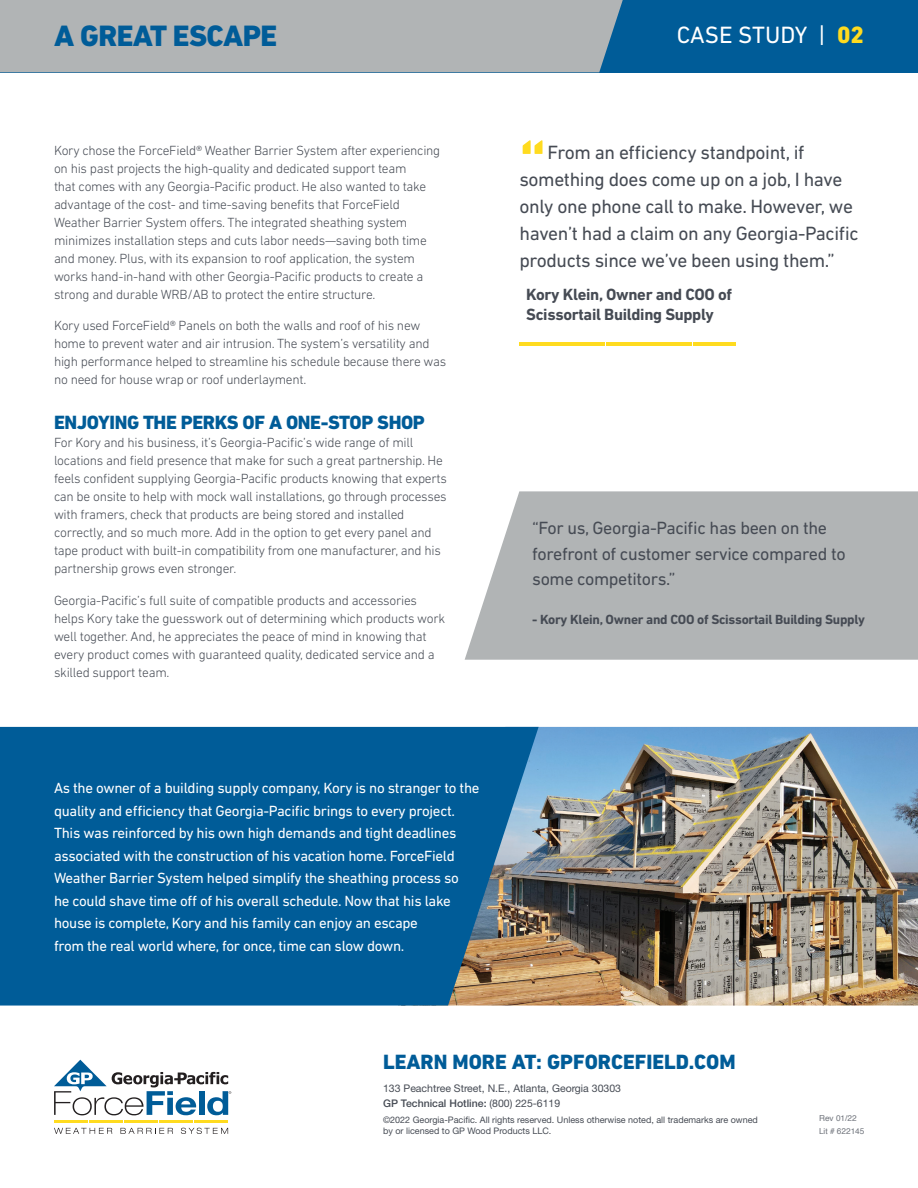
<style>
.page{position:relative;width:918px;height:1188px;background:#fff}
.page>*{position:absolute;margin:0;border:0;box-sizing:border-box;transform-origin:0 0}
.Callout_copy_-_rever{font:800 60px "DIN Next LT Pro";color:#ffdb1f}
.t1{font:800 30px "DIN Next LT Pro";letter-spacing:-.02em;color:#005c98}
.t2{font:24px "DIN Next LT Pro";color:#fff}
.t3{font:800 21px "DIN Next LT Pro";color:#005c98}
.Callout_copy_-_rever-2{font:19.5px/27px "DIN Next LT Pro";letter-spacing:-.02em;color:#464b54}
.Subhead{font:800 19.5px "DIN Next LT Pro";letter-spacing:-.02em;color:#005c98}
.Callout_copy_-_rever-3{font:18px/25.5px "DIN Next LT Pro";letter-spacing:-.02em;color:#464b54}
.Callout_copy_-_rever-4{font:700 16.5px/19.8px "DIN Next LT Pro";letter-spacing:-.02em;color:#464b54}
.Callout_copy_-_rever-5{font:15px/22.5px "DIN Next LT Pro";letter-spacing:-.02em;color:#fff}
.Body_copy{font:300 13.5px/18px "DIN Next LT Pro";letter-spacing:-.02em;color:#464b54}
.Callout_copy_-_rever-6{font:700 13.5px "DIN Next LT Pro";letter-spacing:-.02em;color:#464b54}
.t4{font:10.5px/15px "Helvetica Neue LT Pro";color:#464b54}
.t5{font:9px/10.8px "Helvetica Neue LT Pro";color:#464b54}
.t6{font:8.25px/13.5px "Helvetica";color:#71757d}
.s1{font-weight:800;color:#ffdb1f}
.s2{font-weight:500}
</style>
<div class="page">
<svg style="left:465px;top:491px;width:453px;height:169px;background:#b5b8b9"></svg>
<div style="left:0;top:0;width:918px;height:72px;background:#005c98"></div>
<hr style="left:54px;top:1120px;width:34px;height:3px;background:#ffdb1f">
<hr style="left:89px;top:1120px;width:34px;height:3px;background:#ffdb1f">
<hr style="left:124px;top:1120px;width:34px;height:3px;background:#ffdb1f">
<hr style="left:159px;top:1120px;width:34px;height:3px;background:#ffdb1f">
<hr style="left:194px;top:1120px;width:34px;height:3px;background:#ffdb1f">
<svg style="left:54px;top:1128px;width:58px;height:6px"></svg>
<svg style="left:121px;top:1128px;width:52px;height:6px"></svg>
<svg style="left:181px;top:1128px;width:47px;height:6px"></svg>
<svg style="left:54px;top:1060px;width:177px;height:55px"></svg>
<div style="left:0;top:0;width:623px;height:72px;background:#b1b4b5"></div>
<img style="left:539px;top:727px;width:379px;height:279px">
<svg style="left:0;top:727px;width:539px;height:279px;background:#0d6096"></svg>
<hr style="left:519px;top:342px;width:42px;height:3px;background:#ffdb1f">
<hr style="left:563px;top:342px;width:42px;height:3px;background:#ffdb1f">
<hr style="left:606px;top:342px;width:42px;height:3px;background:#ffdb1f">
<hr style="left:650px;top:342px;width:42px;height:3px;background:#ffdb1f">
<hr style="left:693px;top:342px;width:42px;height:3px;background:#ffdb1f">
<p class="t1" style="left:54px;top:18px;width:225px">A GREAT ESCAPE</p>
<p class="Body_copy" style="left:54px;top:141px;width:388px">Kory chose the ForceField® Weather Barrier System after experiencing on his past projects the high-quality and dedicated support team<br>that comes with any Georgia-Pacific product. He also wanted to take advantage of the cost- and time-saving benefits that ForceField Weather Barrier System offers. The integrated sheathing system minimizes installation steps and cuts labor needs—saving both time and money. Plus, with its expansion to roof application, the system works hand-in-hand with other Georgia-Pacific products to create a strong and durable WRB/AB to protect the entire structure.</p>
<p class="Body_copy" style="left:54px;top:317px;width:394px">Kory used ForceField® Panels on both the walls and roof of his new home to prevent water and air intrusion. The system’s versatility and high performance helped to streamline his schedule because there was no need for house wrap or roof underlayment.</p>
<p class="Subhead" style="left:54px;top:411px;width:372px">ENJOYING THE PERKS OF A ONE-STOP SHOP</p>
<p class="Body_copy" style="left:54px;top:434px;width:394px">For Kory and his business, it’s Georgia-Pacific’s wide range of mill locations and field presence that make for such a great partnership. He feels confident supplying Georgia-Pacific products knowing that experts can be onsite to help with mock wall installations, go through processes with framers, check that products are being stored and installed correctly, and so much more. Add in the option to get every panel and tape product with built-in compatibility from one manufacturer, and his partnership grows even stronger.</p>
<p class="Body_copy" style="left:54px;top:591px;width:393px">Georgia-Pacific’s full suite of compatible products and accessories helps Kory take the guesswork out of determining which products work well together. And, he appreciates the peace of mind in knowing that every product comes with guaranteed quality, dedicated service and a skilled support team.</p>
<p class="Callout_copy_-_rever-5" style="left:54px;top:777px;width:427px">As the owner of a building supply company, Kory is no stranger to the quality and efficiency that Georgia-Pacific brings to every project.<br>This was reinforced by his own high demands and tight deadlines associated with the construction of his vacation home. ForceField Weather Barrier System helped simplify the sheathing process so<br>he could shave time off of his overall schedule. Now that his lake house is complete, Kory and his family can enjoy an escape<br>from the real world where, for once, time can slow down.</p>
<p class="t2" style="left:677px;top:21px;width:189px">CASE STUDY | <span class="s1">02</span></p>
<p class="Callout_copy_-_rever" style="left:519px;top:125px;width:28px">“</p>
<p class="Callout_copy_-_rever-2" style="left:519px;top:138px;width:341px;text-indent:28px">From an efficiency standpoint, if something does come up on a job, I have only one phone call to make. However, we haven’t had a claim on any Georgia-Pacific products since we’ve been using them.”</p>
<p class="Callout_copy_-_rever-4" style="left:526px;top:284px;width:208px">Kory Klein, Owner and COO of<br>Scissortail Building Supply</p>
<p class="Callout_copy_-_rever-3" style="left:532px;top:515px;width:315px">“For us, Georgia-Pacific has been on the forefront of customer service compared to some competitors.”</p>
<p class="Callout_copy_-_rever-6" style="left:532px;top:612px;width:334px">- Kory Klein, Owner and COO of Scissortail Building Supply</p>
<p class="t3" style="left:383px;top:1050px;width:354px">LEARN MORE AT: GPFORCEFIELD.COM</p>
<p class="t4" style="left:383px;top:1080px;width:239px">133 Peachtree Street, N.E., Atlanta, Georgia 30303<br><span class="s2">GP Technical Hotline:</span> (800) 225-6119</p>
<p class="t5" style="left:383px;top:1114px;width:376px">©2022 Georgia-Pacific. All rights reserved. Unless otherwise noted, all trademarks are owned by or licensed to GP Wood Products LLC.</p>
<p class="t6" style="left:819px;top:1111px;width:47px">Rev 01/22<br>Lit # 622145</p>
</div>
